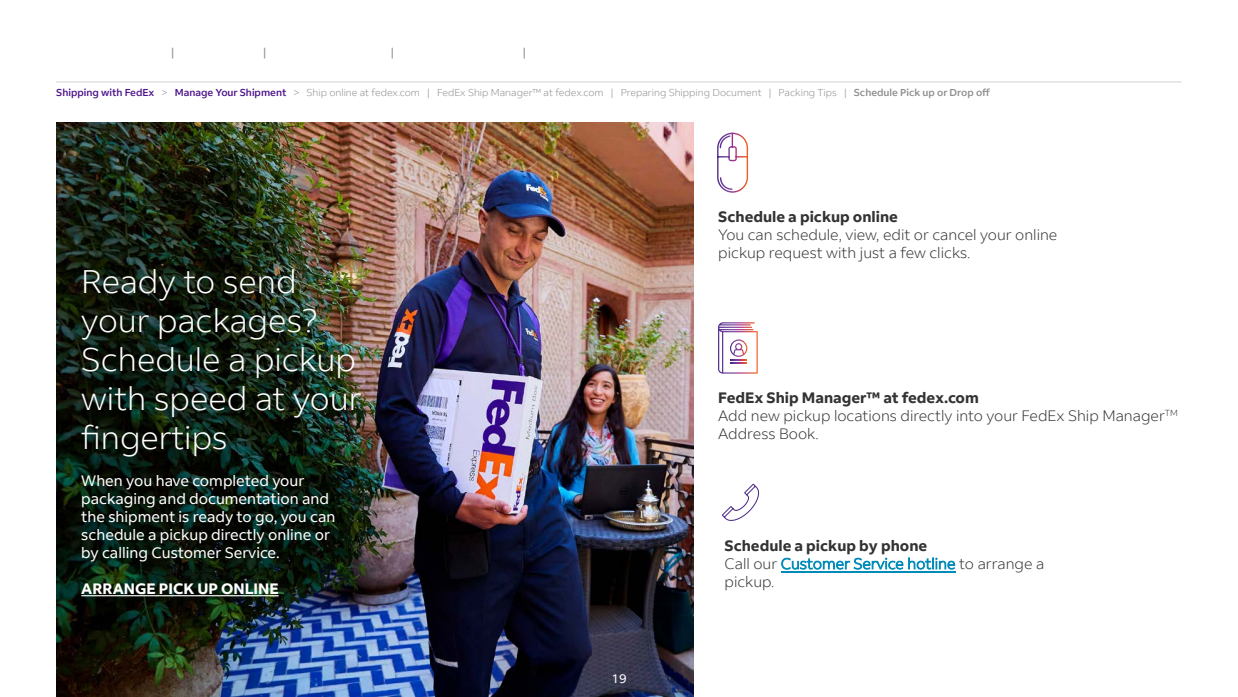
<style>
.page{position:relative;width:1238px;height:697px;background:#fff}
.page>*{position:absolute;margin:0;border:0;box-sizing:border-box;transform-origin:0 0}
.t1{font:300 32.5px/39px "Fed Ex Sans";color:#fff}
.t2{font:300 15px/18px "Fed Ex Sans";color:#333}
.t3{font:15px/18px "Fed Ex Sans";color:#fff}
.t4{font:700 15px "Fed Ex Sans";color:#333}
.t5{font:700 15px "Fed Ex Sans";color:#fff}
.t6{font:12.5px "Fed Ex Sans";color:#fff}
.t7{font:11.25px "Fed Ex Sans";color:#8e8e8e}
.t8{font:300 10px "Fed Ex Sans";color:#8e8e8e}
.s1{font-weight:500;color:#4d148c}
.s2{font-weight:500}
.s3{font-weight:700}
.s4{color:#008bb9}
</style>
<div class="page">
<img style="left:56px;top:122px;width:637px;height:574px">
<hr style="left:81px;top:595px;width:198px;height:1px;background:#fff">
<hr style="left:56px;top:82px;width:1125px;height:1px;background:#d2d2d2">
<svg style="left:717px;top:133px;width:31px;height:59px"></svg>
<svg style="left:718px;top:322px;width:39px;height:51px"></svg>
<svg style="left:722px;top:483px;width:38px;height:38px"></svg>
<hr style="left:780px;top:571px;width:175px;height:1px;background:#008bb9">
<p class="t7" style="left:171px;top:45px;width:5px">|</p>
<p class="t7" style="left:263px;top:45px;width:5px">|</p>
<p class="t7" style="left:391px;top:45px;width:5px">|</p>
<p class="t7" style="left:522px;top:45px;width:5px">|</p>
<p class="t8" style="left:56px;top:87px;width:935px"><span class="s1">Shipping with FedEx</span> &gt; <span class="s1">Manage Your Shipment</span> &gt; Ship online at fedex.com | FedEx Ship Manager™ at fedex.com | Preparing Shipping Document | Packing Tips | <span class="s2">Schedule Pick up or Drop off</span></p>
<h1 class="t1" style="left:81px;top:262px;width:281px">Ready to send your packages?<br>Schedule a pickup with speed at your fingertips</h1>
<p class="t3" style="left:81px;top:471px;width:255px">When you have completed your packaging and documentation and the shipment is ready to go, you can schedule a pickup directly online or by calling Customer Service.</p>
<p class="t5" style="left:81px;top:580px;width:199px">ARRANGE PICK UP ONLINE</p>
<p class="t6" style="left:611px;top:671px;width:17px">19</p>
<p class="t4" style="left:718px;top:208px;width:181px">Schedule a pickup online</p>
<p class="t2" style="left:718px;top:226px;width:340px">You can schedule, view, edit or cancel your online pickup request with just a few clicks.</p>
<p class="t2" style="left:718px;top:388px;width:461px"><span class="s3">FedEx Ship Manager™ at fedex.com<br></span>Add new pickup locations directly into your FedEx Ship Manager<sup>TM<br></sup>Address Book.</p>
<p class="t2" style="left:724px;top:536px;width:321px"><span class="s3">Schedule a pickup by phone<br></span>Call our <span class="s4">Customer Service hotline</span> to arrange a pickup.</p>
</div>
